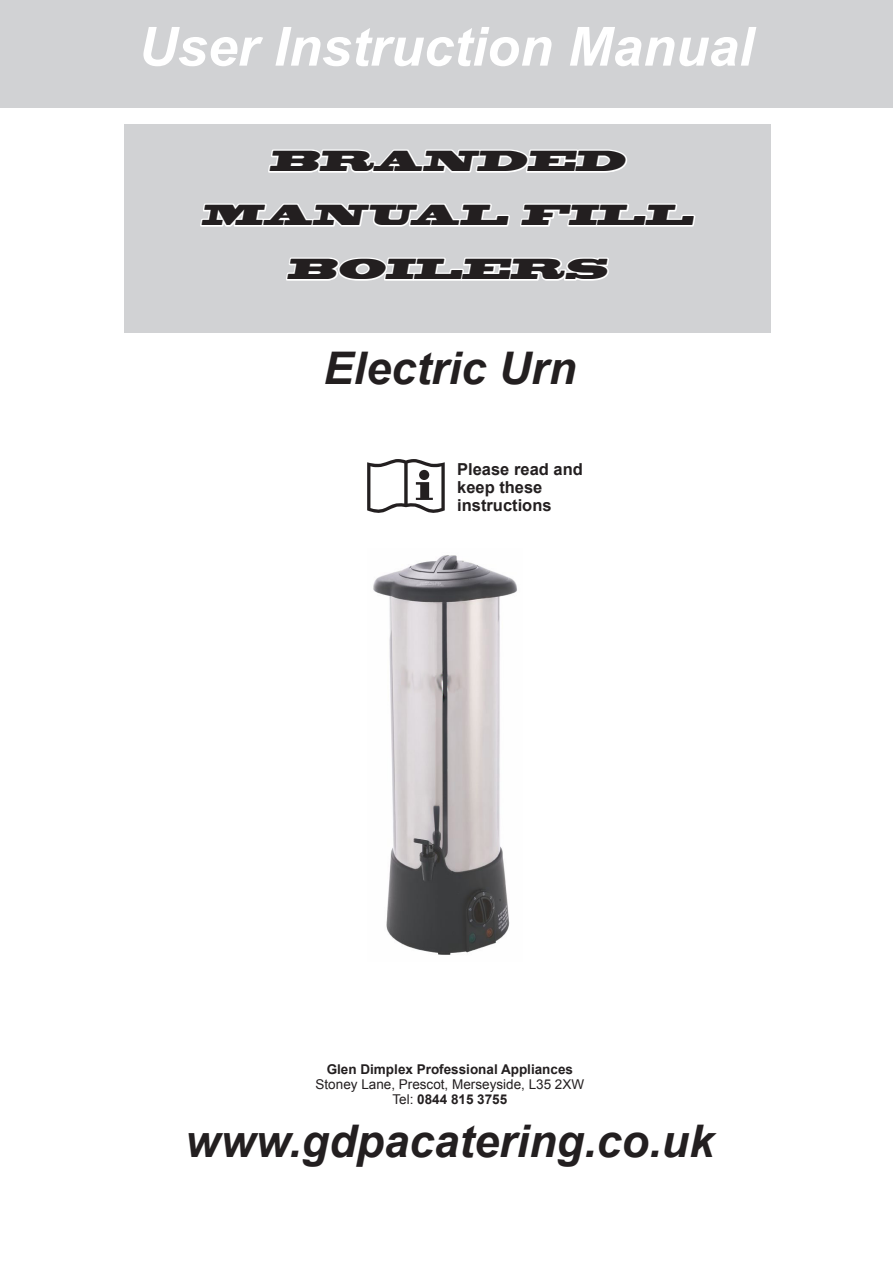
<style>
.page{position:relative;width:893px;height:1263px;background:#fff}
.page>*{position:absolute;margin:0;border:0;box-sizing:border-box;transform-origin:0 0}
.t1{font:italic 700 54px "Arial";color:#fff}
.t2{font:italic 700 45px "Arial";color:#231f20}
.t3{font:italic 27px "Blackoak Std";color:#231f20}
.t4{font:700 16.5px/18px "Arial";color:#231f20}
.GD_Main_header{font:700 13.5px "Arial";color:#231f20}
.GD_Main_header-2{font:13.5px "Arial";color:#231f20}
.s1{font-weight:400}
</style>
<div class="page">
<svg style="left:367px;top:459px;width:78px;height:54px"></svg>
<div style="left:419px;top:470px;width:10px;height:10px;background:#231f20;border-radius:50%"></div>
<div style="left:124px;top:124px;width:646px;height:208px;background:#d1d2d4"></div>
<svg style="left:200px;top:149px;width:496px;height:132px"></svg>
<div style="left:0;top:0;width:893px;height:106px;background:#d1d2d4"></div>
<img style="left:373px;top:555px;width:144px;height:400px">
<p class="t1" style="left:139px;top:11px;width:617px">User Instruction Manual</p>
<p class="t3" style="left:269px;top:143px;width:364px">BRANDED</p>
<p class="t3" style="left:201px;top:197px;width:500px">MANUAL FILL</p>
<p class="t3" style="left:287px;top:251px;width:328px">BOILERS</p>
<p class="t2" style="left:324px;top:339px;width:254px">Electric Urn</p>
<p class="t4" style="left:457px;top:461px;width:127px">Please read and</p>
<p class="t4" style="left:457px;top:479px;width:96px">keep these instructions</p>
<p class="GD_Main_header" style="left:327px;top:1061px;width:248px">Glen Dimplex Professional Appliances</p>
<p class="GD_Main_header-2" style="left:316px;top:1076px;width:270px">Stoney Lane, Prescot, Merseyside, L35 2XW</p>
<p class="GD_Main_header" style="left:392px;top:1091px;width:116px"><span class="s1">Tel:</span> 0844 815 3755</p>
<p class="t2" style="left:186px;top:1111px;width:530px">www.gdpacatering.co.uk</p>
</div>
